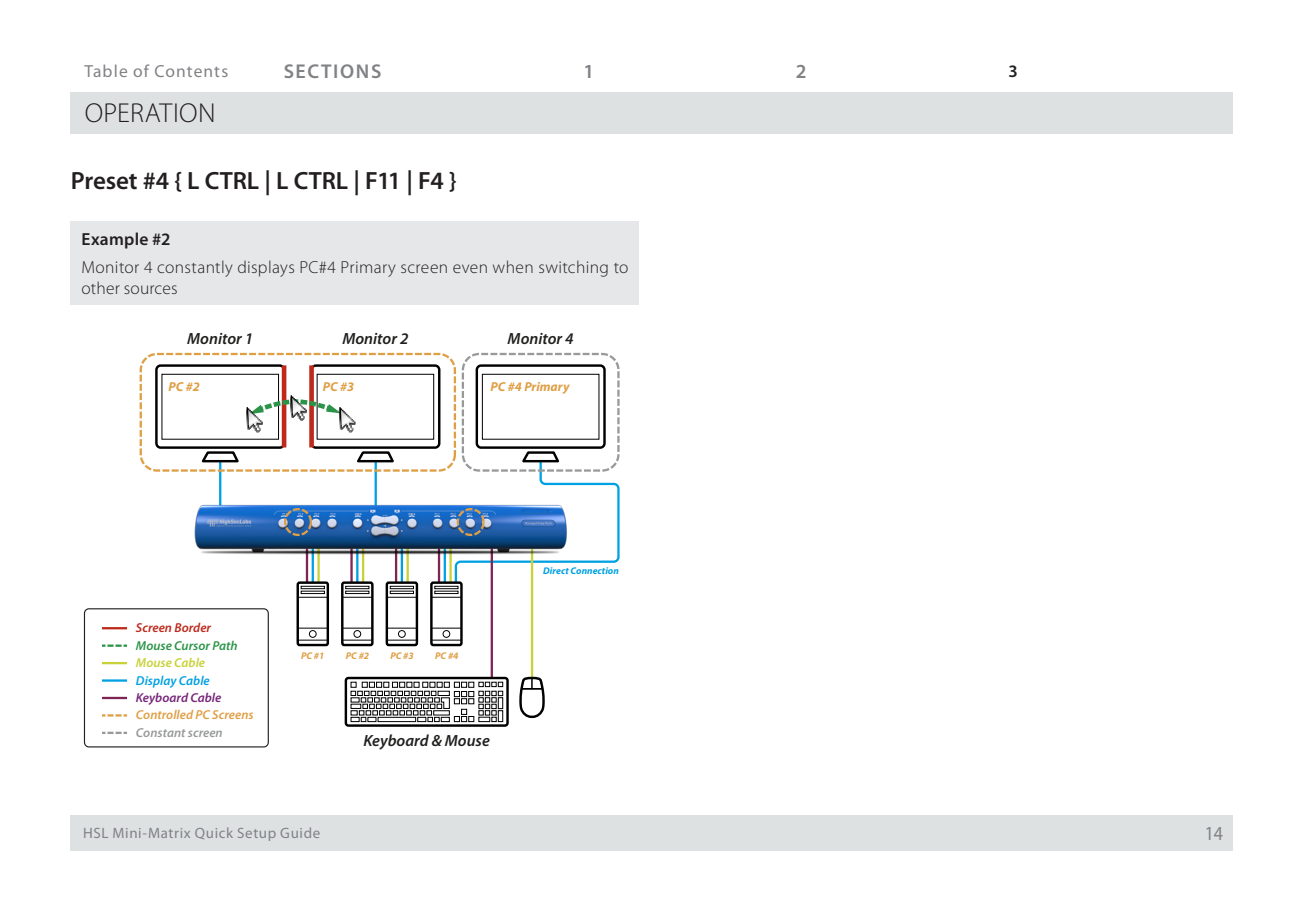
<style>
.page{position:relative;width:1304px;height:900px;background:#fff}
.page>*{position:absolute;margin:0;border:0;box-sizing:border-box;transform-origin:0 0}
.t1{font:300 27.5px "Myriad Pro";letter-spacing:.015em;color:#231f20}
.Headers_-_span_colum{font:600 25px "Myriad Pro";letter-spacing:-.005em;color:#231f20}
.t2{font:600 20px "Myriad Pro";letter-spacing:.08em;color:#808285}
.t3{font:20px "Myriad Pro";color:#808285;scale:.9 1}
.body_plain{font:300 17.5px/21px "Myriad Pro";letter-spacing:.015em;color:#231f20}
.t4{font:17.5px "Myriad Pro";letter-spacing:.06em;color:#808285}
.Body_heads{font:600 17.5px "Myriad Pro";letter-spacing:.015em;color:#231f20}
.t5{font:italic 600 16.25px "Myriad Pro";color:#20201f}
.t6{font:15px "Myriad Pro";letter-spacing:.04em;color:#808285}
.t7{font:italic 600 13px/17.5px "Myriad Pro";color:#df9f45}
.t8{font:italic 700 13px "Myriad Pro";color:#df9f45}
.t9{font:italic 700 9.75px "Myriad Pro";color:#00a1e2}
.t10{font:italic 700 9.75px "Myriad Pro";color:#df9f45}
.s1{color:#be291c}
.s2{color:#2c9448}
.s3{color:#c8d137}
.s4{color:#00a1e2}
.s5{color:#752578}
.s6{color:#989999}
</style>
<div class="page">
<div style="left:71px;top:92px;width:1162px;height:42px;background:#dee1e2"></div>
<div style="left:71px;top:815px;width:1162px;height:35px;background:#dee1e2"></div>
<div style="left:71px;top:221px;width:568px;height:84px;background:#e6e7e9"></div>
<hr style="left:102px;top:627px;width:25px;height:2px;background:#be291c">
<svg style="left:102px;top:645px;width:25px;height:2px"></svg>
<hr style="left:102px;top:662px;width:25px;height:2px;background:#c8d137">
<hr style="left:102px;top:679px;width:25px;height:3px;background:#00a1e2">
<hr style="left:102px;top:697px;width:25px;height:2px;background:#7e2556">
<svg style="left:102px;top:714px;width:25px;height:3px"></svg>
<svg style="left:102px;top:732px;width:25px;height:2px"></svg>
<div style="left:84px;top:608px;width:185px;height:139px;border:1px solid #20201f;border-radius:5px"></div>
<hr style="left:491px;top:545px;width:2px;height:133px;background:#7e2556">
<hr style="left:531px;top:545px;width:2px;height:133px;background:#c8d137">
<svg style="left:519px;top:675px;width:26px;height:44px"></svg>
<svg style="left:346px;top:678px;width:162px;height:48px"></svg>
<div style="left:345px;top:677px;width:164px;height:50px;border:2px solid #000;border-radius:3px"></div>
<svg style="left:351px;top:682px;width:152px;height:40px"></svg>
<div style="left:155px;top:364px;width:130px;height:85px;background:#fff;border:2px solid #000;border-radius:4px"></div>
<div style="left:162px;top:374px;width:117px;height:66px;border:1px solid #000"></div>
<div style="left:310px;top:364px;width:130px;height:85px;background:#fff;border:2px solid #000;border-radius:4px"></div>
<div style="left:317px;top:374px;width:117px;height:66px;border:1px solid #000"></div>
<hr style="left:282px;top:365px;width:4px;height:82px;background:#be291c">
<div style="left:309px;top:365px;width:5px;height:82px;background:#be291c"></div>
<svg style="left:246px;top:395px;width:96px;height:14px"></svg>
<svg style="left:592px;top:457px;width:28px;height:106px"></svg>
<div style="left:476px;top:364px;width:130px;height:85px;background:#fff;border:2px solid #000;border-radius:4px"></div>
<div style="left:482px;top:374px;width:117px;height:66px;border:1px solid #000"></div>
<div style="left:140px;top:353px;width:316px;height:119px;border:2px dashed #df9f45;border-radius:16px"></div>
<div style="left:462px;top:353px;width:158px;height:119px;border:2px dashed #989999;border-radius:16px"></div>
<img style="left:168px;top:409px;width:424px;height:239px">
<div style="left:284px;top:508px;width:28px;height:28px;border:2px dashed #df9f45;border-radius:50%"></div>
<div style="left:457px;top:508px;width:28px;height:28px;border:2px dashed #df9f45;border-radius:50%"></div>
<h3 class="t4" style="left:84px;top:61px;width:145px">Table of Contents</h3>
<h3 class="t2" style="left:284px;top:59px;width:99px">SECTIONS</h3>
<h3 class="t2" style="left:583px;top:59px;width:12px">1</h3>
<h3 class="t2" style="left:796px;top:59px;width:12px">2</h3>
<h3 class="Body_heads" style="left:1008px;top:60px;width:11px">3</h3>
<h1 class="t1" style="left:85px;top:98px;width:128px">Operation</h1>
<p class="Headers_-_span_colum" style="left:71px;top:165px;width:387px">Preset #4 { L CTRL | L CTRL | F11 | F4 }</p>
<p class="Body_heads" style="left:81px;top:228px;width:90px">Example #2</p>
<p class="body_plain" style="left:81px;top:257px;width:548px">Monitor 4 constantly displays PC#4 Primary screen even when switching to other sources</p>
<p class="t5" style="left:187px;top:328px;width:68px">Monitor 1</p>
<p class="t5" style="left:342px;top:328px;width:68px">Monitor 2</p>
<p class="t8" style="left:169px;top:378px;width:33px">PC #2</p>
<p class="t8" style="left:323px;top:378px;width:33px">PC #3</p>
<p class="t5" style="left:508px;top:328px;width:68px">Monitor 4</p>
<p class="t8" style="left:491px;top:378px;width:80px">PC #4 Primary</p>
<p class="t9" style="left:543px;top:564px;width:77px">Direct Connection</p>
<p class="t7" style="left:136px;top:619px;width:119px"><span class="s1">Screen Border<br></span><span class="s2">Mouse Cursor Path<br></span><span class="s3">Mouse Cable<br></span><span class="s4">Display Cable<br></span><span class="s5">Keyboard Cable<br></span>Controlled PC Screens<br><span class="s6">Constant screen</span></p>
<p class="t10" style="left:301px;top:649px;width:25px">PC #1</p>
<p class="t10" style="left:346px;top:649px;width:25px">PC #2</p>
<p class="t10" style="left:390px;top:649px;width:25px">PC #3</p>
<p class="t10" style="left:435px;top:649px;width:25px">PC #4</p>
<p class="t5" style="left:364px;top:730px;width:128px">Keyboard &amp; Mouse</p>
<p class="t6" style="left:83px;top:824px;width:239px">HSL Mini-Matrix Quick Setup Guide</p>
<h3 class="t3" style="left:1205px;top:821px;width:22px">14</h3>
</div>
